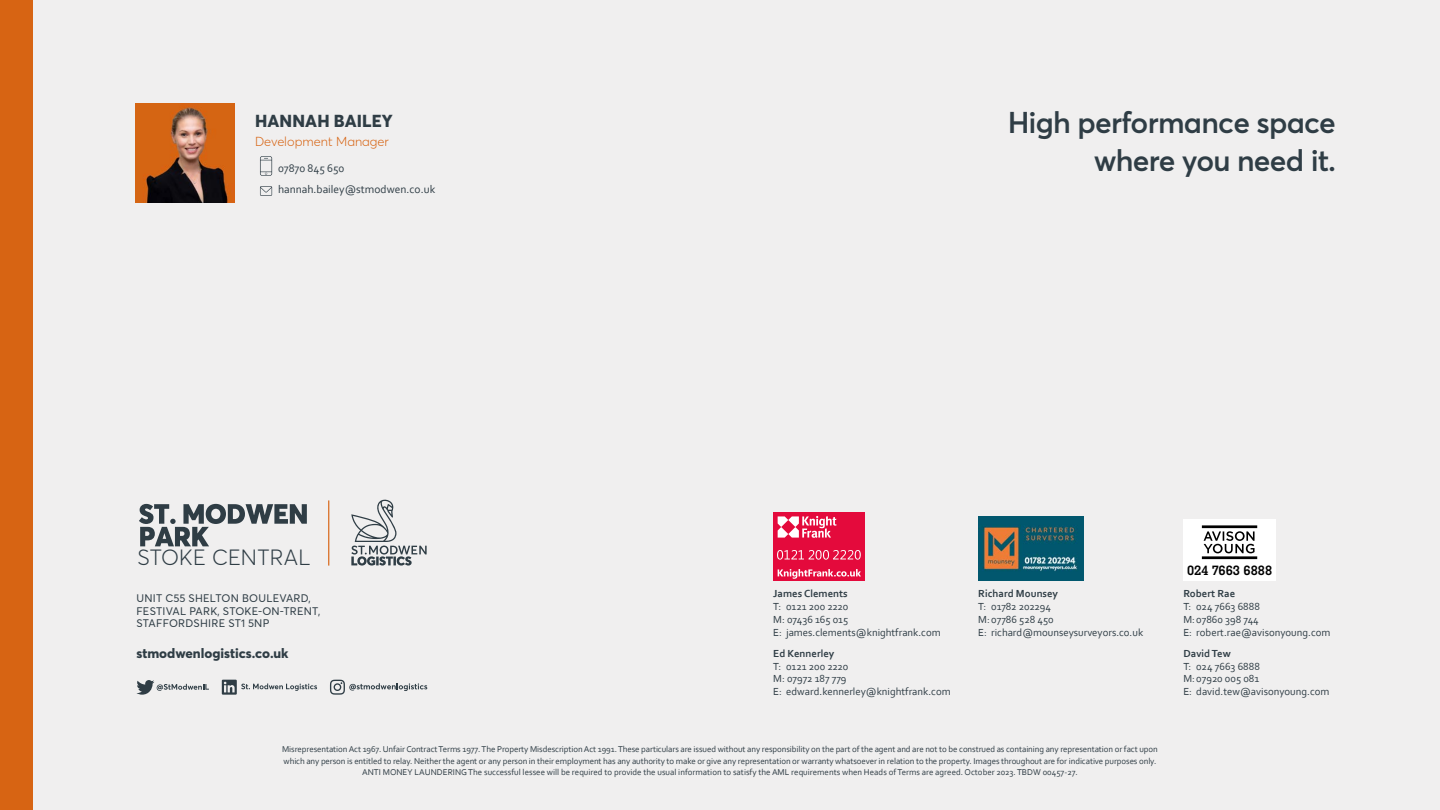
<style>
.page{position:relative;width:1440px;height:810px;background:#fff}
.page>*{position:absolute;margin:0;border:0;box-sizing:border-box;transform-origin:0 0}
.t1{font:600 29.7px/38.2px "Averta Std";letter-spacing:-.025em;color:#2f3d45;text-align:right}
.t2{font:300 21.75px "Averta Std";letter-spacing:.01em;color:#2f3d45}
.t3{font:800 17.17px "Averta Std";letter-spacing:.01em;color:#2f3d45}
.t4{font:800 13.58px "Averta Std";color:#2f3d45}
.t5{font:700 13.35px "Geometric Slab 703 BT";color:#000}
.t6{font:300 12.9px "Averta Std";color:#d76413}
.t7{font:11.48px/21px "Corbel";color:#2f3d45}
.t8{font:10.88px/12.1px "Averta Std";letter-spacing:.025em;color:#2f3d45}
.t9{font:10.73px/12.9px "Corbel";color:#2f3d45}
.t10{font:700 10.73px "Corbel";color:#2f3d45}
.t11{font:8.85px/11.6px "Corbel";letter-spacing:-.01em;color:#2f3d45;text-align:center}
</style>
<div class="page">
<div style="left:32px;top:0;width:1408px;height:810px;background:#f0efef"></div>
<div style="left:0;top:0;width:32px;height:810px;background:#d76413"></div>
<svg style="left:136px;top:680px;width:73px;height:15px"></svg>
<svg style="left:222px;top:680px;width:95px;height:15px"></svg>
<svg style="left:330px;top:680px;width:97px;height:15px"></svg>
<svg style="left:260px;top:156px;width:12px;height:20px"></svg>
<svg style="left:260px;top:186px;width:12px;height:10px"></svg>
<img style="left:136px;top:104px;width:99px;height:99px">
<svg style="left:139px;top:504px;width:168px;height:42px"></svg>
<div style="left:773px;top:512px;width:92px;height:69px;background:#e40a3c"></div>
<svg style="left:778px;top:516px;width:59px;height:22px"></svg>
<svg style="left:778px;top:569px;width:83px;height:10px"></svg>
<svg style="left:777px;top:550px;width:84px;height:10px"></svg>
<img style="left:978px;top:517px;width:105px;height:64px">
<div style="left:1183px;top:519px;width:93px;height:62px;background:#fff"></div>
<svg style="left:1202px;top:525px;width:55px;height:34px"></svg>
<hr style="left:328px;top:500px;width:1px;height:66px;background:#d76413">
<svg style="left:351px;top:499px;width:76px;height:67px"></svg>
<h3 class="t3" style="left:255px;top:109px;width:139px">HANNAH BAILEY</h3>
<h3 class="t6" style="left:255px;top:132px;width:135px">Development Manager</h3>
<p class="t7" style="left:278px;top:158px;width:159px">07870 845 650 hannah.bailey@stmodwen.co.uk</p>
<h2 class="t2" style="left:137px;top:543px;width:174px">STOKE CENTRAL</h2>
<p class="t8" style="left:136px;top:592px;width:185px">UNIT C55 SHELTON BOULEVARD,<br>FESTIVAL PARK, STOKE-ON-TRENT,<br>STAFFORDSHIRE ST1 5NP</p>
<h3 class="t4" style="left:136px;top:644px;width:154px">stmodwenlogistics.co.uk</h3>
<h1 class="t1" style="left:1008px;top:102px;width:330px">High performance space where you need it.</h1>
<p class="t10" style="left:773px;top:587px;width:76px">James Clements</p>
<p class="t9" style="left:773px;top:600px;width:169px">T: 0121 200 2220<br>M: 07436 165 015<br>E: james.clements@knightfrank.com</p>
<p class="t10" style="left:773px;top:646px;width:63px">Ed Kennerley</p>
<p class="t9" style="left:773px;top:659px;width:179px">T: 0121 200 2220<br>M: 07972 187 779<br>E: edward.kennerley@knightfrank.com</p>
<p class="t10" style="left:978px;top:587px;width:81px">Richard Mounsey</p>
<p class="t9" style="left:978px;top:600px;width:166px">T: 01782 202294<br>M:07786 528 450<br>E: richard@mounseysurveyors.co.uk</p>
<h3 class="t5" style="left:1187px;top:562px;width:87px">024 7663 6888</h3>
<p class="t10" style="left:1183px;top:587px;width:53px">Robert Rae</p>
<p class="t9" style="left:1183px;top:600px;width:148px">T: 024 7663 6888<br>M:07860 398 744<br>E: robert.rae@avisonyoung.com</p>
<p class="t10" style="left:1183px;top:646px;width:49px">David Tew</p>
<p class="t9" style="left:1183px;top:659px;width:147px">T: 024 7663 6888<br>M:07920 005 081<br>E: david.tew@avisonyoung.com</p>
<p class="t11" style="left:282px;top:743px;width:877px">Misrepresentation Act 1967. Unfair Contract Terms 1977. The Property Misdescription Act 1991. These particulars are issued without any responsibility on the part of the agent and are not to be construed as containing any representation or fact upon which any person is entitled to relay. Neither the agent or any person in their employment has any authority to make or give any representation or warranty whatsoever in relation to the property. Images throughout are for indicative purposes only.<br>ANTI MONEY LAUNDERING The successful lessee will be required to provide the usual information to satisfy the AML requirements when Heads of Terms are agreed. October 2023. TBDW 00457-27.</p>
</div>
